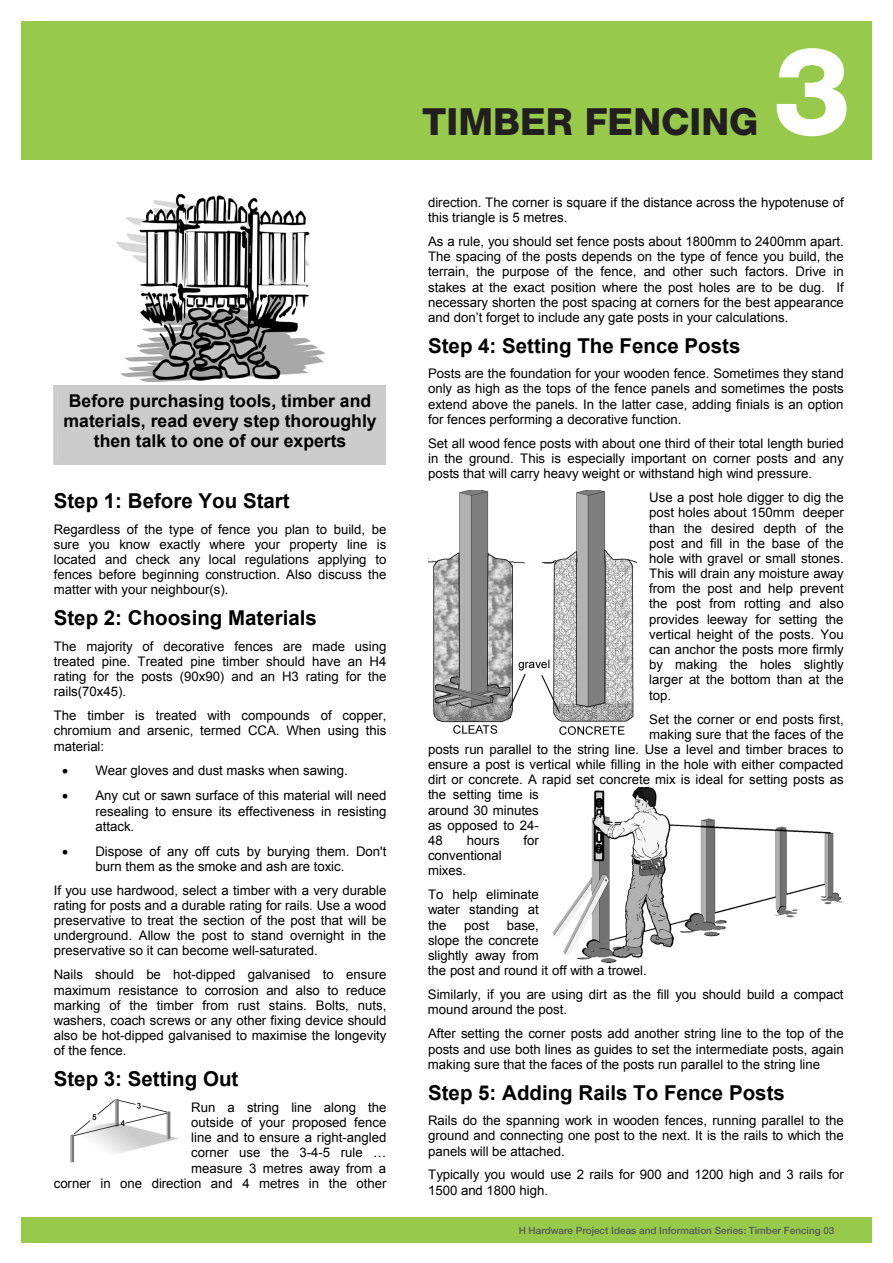
<style>
.page{position:relative;width:893px;height:1263px;background:#fff}
.page>*{position:absolute;margin:0;border:0;box-sizing:border-box;transform-origin:0 0}
.Project_Header{font:800 123.15px "Helvetica Neue";color:#fff}
.Project_Header-2{font:800 37.5px "Helvetica Neue";color:#231f20}
.t1{font:700 20.55px "Arial";color:#000}
.t2{font:700 17.55px/20.2px "Arial";color:#000;text-align:center}
.t3{font:13.2px/15.1px "Arial";color:#000;text-align:justify}
.t4{font:500 10.05px "Helvetica Neue";color:#57585a}
</style>
<div class="page">
<div style="left:21px;top:21px;width:851px;height:138px;background:#97ca4b"></div>
<div style="left:21px;top:1216px;width:851px;height:26px;background:#97ca4b"></div>
<img style="left:116px;top:195px;width:208px;height:187px">
<div style="left:53px;top:390px;width:333px;height:75px;background:#ccc"></div>
<hr style="left:53px;top:386px;width:333px;height:4px;background:#ccc">
<img style="left:428px;top:490px;width:208px;height:245px">
<img style="left:552px;top:787px;width:292px;height:175px">
<img style="left:70px;top:1100px;width:108px;height:63px">
<p class="t2" style="left:64px;top:391px;width:315px">Before purchasing tools, timber and materials, read every step thoroughly then talk to one of our experts</p>
<p class="t1" style="left:54px;top:487px;width:237px">Step 1: Before You Start</p>
<p class="t3" style="left:54px;top:521px;width:334px">Regardless of the type of fence you plan to build, be sure you know exactly where your property line is located and check any local regulations applying to fences before beginning construction. Also discuss the matter with your neighbour(s).</p>
<p class="t1" style="left:54px;top:604px;width:265px">Step 2: Choosing Materials</p>
<p class="t3" style="left:54px;top:639px;width:334px">The majority of decorative fences are made using treated pine. Treated pine timber should have an H4 rating for the posts (90x90) and an H3 rating for the rails(70x45).</p>
<p class="t3" style="left:54px;top:708px;width:334px">The timber is treated with compounds of copper, chromium and arsenic, termed CCA. When using this material:</p>
<p class="t3" style="left:62px;top:763px;width:287px">• Wear gloves and dust masks when sawing.</p>
<p class="t3" style="left:95px;top:788px;width:293px;text-indent:-33px">• Any cut or sawn surface of this material will need resealing to ensure its effectiveness in resisting attack.</p>
<p class="t3" style="left:95px;top:843px;width:293px;text-indent:-33px">• Dispose of any off cuts by burying them. Don't burn them as the smoke and ash are toxic.</p>
<p class="t3" style="left:54px;top:883px;width:334px">If you use hardwood, select a timber with a very durable rating for posts and a durable rating for rails. Use a wood preservative to treat the section of the post that will be underground. Allow the post to stand overnight in the preservative so it can become well-saturated.</p>
<p class="t3" style="left:54px;top:967px;width:334px">Nails should be hot-dipped galvanised to ensure maximum resistance to corrosion and also to reduce marking of the timber from rust stains. Bolts, nuts, washers, coach screws or any other fixing device should also be hot-dipped galvanised to maximise the longevity of the fence.</p>
<p class="t1" style="left:54px;top:1065px;width:186px">Step 3: Setting Out</p>
<p class="t3" style="left:54px;top:1100px;width:334px;text-align:right">Run a string line along the<br>outside of your proposed fence<br>line and to ensure a right-angled<br>corner use the 3-4-5 rule …<br>measure 3 metres away from a<br>corner in one direction and 4 metres in the other</p>
<p class="Project_Header-2" style="left:422px;top:99px;width:338px">TIMBER FENCING</p>
<p class="Project_Header" style="left:773px;top:18px;width:79px">3</p>
<p class="t3" style="left:428px;top:195px;width:417px">direction. The corner is square if the distance across the hypotenuse of this triangle is 5 metres.</p>
<p class="t3" style="left:428px;top:234px;width:417px">As a rule, you should set fence posts about 1800mm to 2400mm apart.<br>The spacing of the posts depends on the type of fence you build, the terrain, the purpose of the fence, and other such factors. Drive in stakes at the exact position where the post holes are to be dug. If necessary shorten the post spacing at corners for the best appearance and don’t forget to include any gate posts in your calculations.</p>
<p class="t1" style="left:428px;top:332px;width:314px">Step 4: Setting The Fence Posts</p>
<p class="t3" style="left:428px;top:366px;width:417px">Posts are the foundation for your wooden fence. Sometimes they stand only as high as the tops of the fence panels and sometimes the posts extend above the panels. In the latter case, adding finials is an option for fences performing a decorative function.</p>
<p class="t3" style="left:428px;top:436px;width:417px">Set all wood fence posts with about one third of their total length buried in the ground. This is especially important on corner posts and any posts that will carry heavy weight or withstand high wind pressure.</p>
<p class="t3" style="left:649px;top:490px;width:196px">Use a post hole digger to dig the post holes about 150mm deeper than the desired depth of the post and fill in the base of the hole with gravel or small stones.<br>This will drain any moisture away from the post and help prevent the post from rotting and also provides leeway for setting the vertical height of the posts. You can anchor the posts more firmly by making the holes slightly larger at the bottom than at the top.</p>
<p class="t3" style="left:649px;top:711px;width:196px">Set the corner or end posts first,</p>
<p class="t3" style="left:649px;top:727px;width:196px">making sure that the faces of the</p>
<p class="t3" style="left:428px;top:742px;width:417px">posts run parallel to the string line. Use a level and timber braces to</p>
<p class="t3" style="left:428px;top:757px;width:417px">ensure a post is vertical while filling in the hole with either compacted</p>
<p class="t3" style="left:428px;top:772px;width:417px">dirt or concrete. A rapid set concrete mix is ideal for setting posts as</p>
<p class="t3" style="left:428px;top:787px;width:112px">the setting time is</p>
<p class="t3" style="left:428px;top:802px;width:112px">around 30 minutes</p>
<p class="t3" style="left:428px;top:818px;width:112px">as opposed to 24-</p>
<p class="t3" style="left:428px;top:833px;width:16px">48</p>
<p class="t3" style="left:467px;top:833px;width:34px">hours</p>
<p class="t3" style="left:524px;top:833px;width:17px">for</p>
<p class="t3" style="left:428px;top:848px;width:75px">conventional mixes.</p>
<p class="t3" style="left:428px;top:887px;width:112px">To help eliminate water standing at the</p>
<p class="t3" style="left:428px;top:917px;width:112px;text-align:right">base,<br>slope the concrete</p>
<p class="t3" style="left:428px;top:963px;width:220px">the post and round it off with a trowel.</p>
<p class="t3" style="left:464px;top:917px;width:26px">post</p>
<p class="t3" style="left:428px;top:948px;width:112px">slightly away from</p>
<p class="t3" style="left:428px;top:987px;width:417px">Similarly, if you are using dirt as the fill you should build a compact mound around the post.</p>
<p class="t3" style="left:428px;top:1026px;width:417px">After setting the corner posts add another string line to the top of the</p>
<p class="t3" style="left:428px;top:1057px;width:394px">making sure that the faces of the posts run parallel to the string line</p>
<p class="t1" style="left:428px;top:1079px;width:358px">Step 5: Adding Rails To Fence Posts</p>
<p class="t3" style="left:428px;top:1041px;width:417px">posts and use both lines as guides to set the intermediate posts, again</p>
<p class="t3" style="left:428px;top:1113px;width:417px">Rails do the spanning work in wooden fences, running parallel to the ground and connecting one post to the next. It is the rails to which the</p>
<p class="t3" style="left:428px;top:1139px;width:417px;line-height:24px">panels will be attached.<br>Typically you would use 2 rails for 900 and 1200 high and 3 rails for</p>
<p class="t3" style="left:428px;top:1182px;width:121px">1500 and 1800 high.</p>
<p class="t4" style="left:519px;top:1224px;width:317px">H Hardware Project Ideas and Information Series: Timber Fencing 03</p>
</div>
